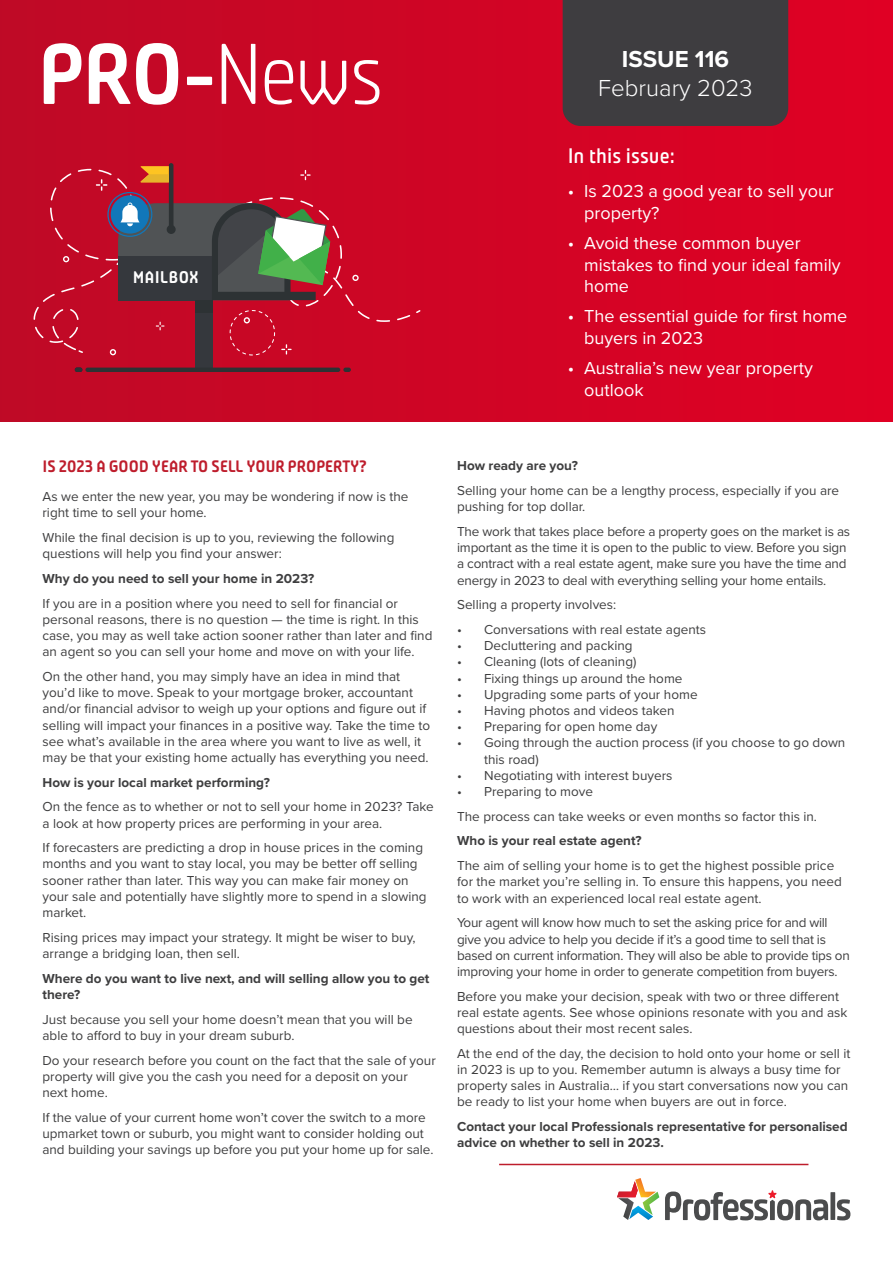
<style>
.page{position:relative;width:893px;height:1263px;background:#fff}
.page>*{position:absolute;margin:0;border:0;box-sizing:border-box;transform-origin:0 0}
.t1{font:700 85.8px "Plau";color:#fff}
.t2{font:300 24px "Proxima Nova";color:#fff}
.t3{font:700 24px "Proxima Nova";color:#fff}
.t4{font:500 21px "Plau";color:#fff}
.t5{font:18px/21.6px "Proxima Nova";color:#fff}
.t6{font:700 16.8px "Plau";color:#fff}
.t7{font:700 16.5px "Plau";letter-spacing:-.03em;color:#be1d2c}
.Body_Copy{font:13.5px/16.2px "Proxima Nova";color:#3e3e3f}
.Body_Copy-2{font:700 13.5px/16.2px "Proxima Nova";color:#3e3e3f}
.Body_Copy-3{font:13.5px/16.2px "Proxima Nova";letter-spacing:-.02em;color:#3e3e3f}
.s1{font-weight:300}
</style>
<div class="page">
<div style="left:0;top:0;width:893px;height:422px;background:linear-gradient(to right,#be0a26,#e00024)"></div>
<hr style="left:499px;top:1164px;width:309px;height:1px;background:#be1d2c">
<div style="left:830px;top:1192px;width:5px;height:28px;background:#4b4c4d"></div>
<svg style="left:837px;top:1199px;width:13px;height:21px"></svg>
<svg style="left:665px;top:1190px;width:163px;height:30px"></svg>
<svg style="left:617px;top:1178px;width:42px;height:42px"></svg>
<div style="left:563px;top:0;width:225px;height:126px;background:#3e3d40"></div>
<svg style="left:78px;top:350px;width:5px;height:3px"></svg>
<svg style="left:34px;top:169px;width:376px;height:181px;background:#c70b29"></svg>
<svg style="left:416px;top:310px;width:4px;height:3px"></svg>
<div style="left:195px;top:300px;width:17px;height:68px;background:#35383d"></div>
<div style="left:195px;top:300px;width:17px;height:12px;background:#2d3234"></div>
<hr style="left:85px;top:368px;width:255px;height:4px;background:#2d3234;border-radius:2px">
<svg style="left:75px;top:368px;width:7px;height:4px"></svg>
<svg style="left:343px;top:368px;width:8px;height:4px"></svg>
<svg style="left:156px;top:322px;width:8px;height:8px"></svg>
<svg style="left:110px;top:349px;width:6px;height:6px"></svg>
<svg style="left:281px;top:344px;width:11px;height:11px"></svg>
<svg style="left:352px;top:275px;width:7px;height:6px"></svg>
<svg style="left:63px;top:256px;width:6px;height:6px"></svg>
<svg style="left:230px;top:310px;width:45px;height:45px;background:#ca122f"></svg>
<svg style="left:96px;top:163px;width:234px;height:137px;background:#7e444a"></svg>
<p class="t1" style="left:37px;top:24px;width:349px">PRO-<span class="s1">News</span></p>
<p class="t6" style="left:133px;top:267px;width:68px">MAILBOX</p>
<p class="t3" style="left:622px;top:41px;width:109px">ISSUE 116</p>
<p class="t2" style="left:598px;top:70px;width:156px">February 2023</p>
<p class="t4" style="left:568px;top:143px;width:109px">In this issue:</p>
<p class="t5" style="left:584px;top:180px;width:251px;text-indent:-16px">• Is 2023 a good year to sell your property?</p>
<p class="t5" style="left:584px;top:231px;width:258px;text-indent:-16px">• Avoid these common buyer mistakes to find your ideal family home</p>
<p class="t5" style="left:584px;top:305px;width:265px;text-indent:-16px">• The essential guide for first home buyers in 2023</p>
<p class="t5" style="left:584px;top:356px;width:230px;text-indent:-16px">• Australia’s new year property outlook</p>
<h1 class="t7" style="left:43px;top:457px;width:326px">IS 2023 A GOOD YEAR TO SELL YOUR PROPERTY?</h1>
<p class="Body_Copy" style="left:43px;top:488px;width:367px">As we enter the new year, you may be wondering if now is the right time to sell your home.</p>
<p class="Body_Copy" style="left:43px;top:529px;width:353px">While the final decision is up to you, reviewing the following questions will help you find your answer:</p>
<p class="Body_Copy-2" style="left:43px;top:570px;width:273px">Why do you need to sell your home in 2023?</p>
<p class="Body_Copy" style="left:43px;top:594px;width:391px">If you are in a position where you need to sell for financial or personal reasons, there is no question — the time is right. In this case, you may as well take action sooner rather than later and find an agent so you can sell your home and move on with your life.</p>
<p class="Body_Copy" style="left:43px;top:668px;width:389px">On the other hand, you may simply have an idea in mind that you’d like to move. Speak to your mortgage broker, accountant and/or financial advisor to weigh up your options and figure out if selling will impact your finances in a positive way. Take the time to see what’s available in the area where you want to live as well, it may be that your existing home actually has everything you need.</p>
<p class="Body_Copy-2" style="left:43px;top:774px;width:229px">How is your local market performing?</p>
<p class="Body_Copy" style="left:43px;top:798px;width:393px">On the fence as to whether or not to sell your home in 2023? Take a look at how property prices are performing in your area.</p>
<p class="Body_Copy" style="left:43px;top:839px;width:386px">If forecasters are predicting a drop in house prices in the coming months and you want to stay local, you may be better off selling sooner rather than later. This way you can make fair money on your sale and potentially have slightly more to spend in a slowing market.</p>
<p class="Body_Copy" style="left:43px;top:928px;width:375px">Rising prices may impact your strategy. It might be wiser to buy, arrange a bridging loan, then sell.</p>
<p class="Body_Copy-2" style="left:43px;top:970px;width:388px">Where do you want to live next, and will selling allow you to get there?</p>
<p class="Body_Copy" style="left:43px;top:1010px;width:372px">Just because you sell your home doesn’t mean that you will be able to afford to buy in your dream suburb.</p>
<p class="Body_Copy" style="left:43px;top:1051px;width:395px">Do your research before you count on the fact that the sale of your property will give you the cash you need for a deposit on your next home.</p>
<p class="Body_Copy" style="left:43px;top:1108px;width:392px">If the value of your current home won’t cover the switch to a more upmarket town or suburb, you might want to consider holding out and building your savings up before you put your home up for sale.</p>
<p class="Body_Copy-2" style="left:457px;top:457px;width:122px">How ready are you?</p>
<p class="Body_Copy" style="left:457px;top:482px;width:384px">Selling your home can be a lengthy process, especially if you are pushing for top dollar.</p>
<p class="Body_Copy" style="left:457px;top:523px;width:395px">The work that takes place before a property goes on the market is as important as the time it is open to the public to view. Before you sign a contract with a real estate agent, make sure you have the time and energy in 2023 to deal with everything selling your home entails.</p>
<p class="Body_Copy" style="left:457px;top:596px;width:161px">Selling a property involves:</p>
<p class="Body_Copy" style="left:457px;top:621px;width:250px">• Conversations with real estate agents</p>
<p class="Body_Copy" style="left:457px;top:637px;width:177px">• Decluttering and packing</p>
<p class="Body_Copy" style="left:457px;top:653px;width:181px">• Cleaning (lots of cleaning)</p>
<p class="Body_Copy" style="left:457px;top:669px;width:227px">• Fixing things up around the home</p>
<p class="Body_Copy" style="left:457px;top:686px;width:242px">• Upgrading some parts of your home</p>
<p class="Body_Copy" style="left:457px;top:702px;width:219px">• Having photos and videos taken</p>
<p class="Body_Copy" style="left:457px;top:718px;width:202px">• Preparing for open home day</p>
<p class="Body_Copy" style="left:484px;top:734px;width:363px;text-indent:-27px">• Going through the auction process (if you choose to go down this road)</p>
<p class="Body_Copy" style="left:457px;top:767px;width:217px">• Negotiating with interest buyers</p>
<p class="Body_Copy" style="left:457px;top:783px;width:138px">• Preparing to move</p>
<p class="Body_Copy" style="left:457px;top:807px;width:361px">The process can take weeks or even months so factor this in.</p>
<p class="Body_Copy-2" style="left:457px;top:832px;width:186px">Who is your real estate agent?</p>
<p class="Body_Copy" style="left:457px;top:857px;width:386px">The aim of selling your home is to get the highest possible price for the market you’re selling in. To ensure this happens, you need to work with an experienced local real estate agent.</p>
<p class="Body_Copy-3" style="left:457px;top:914px;width:394px">Your agent will know how much to set the asking price for and will give you advice to help you decide if it’s a good time to sell that is based on current information. They will also be able to provide tips on improving your home in order to generate competition from buyers.</p>
<p class="Body_Copy" style="left:457px;top:987px;width:392px">Before you make your decision, speak with two or three different real estate agents. See whose opinions resonate with you and ask questions about their most recent sales.</p>
<p class="Body_Copy" style="left:457px;top:1044px;width:395px">At the end of the day, the decision to hold onto your home or sell it in 2023 is up to you. Remember autumn is always a busy time for property sales in Australia… if you start conversations now you can be ready to list your home when buyers are out in force.</p>
<p class="Body_Copy-2" style="left:457px;top:1118px;width:392px">Contact your local Professionals representative for personalised advice on whether to sell in 2023.</p>
</div>
